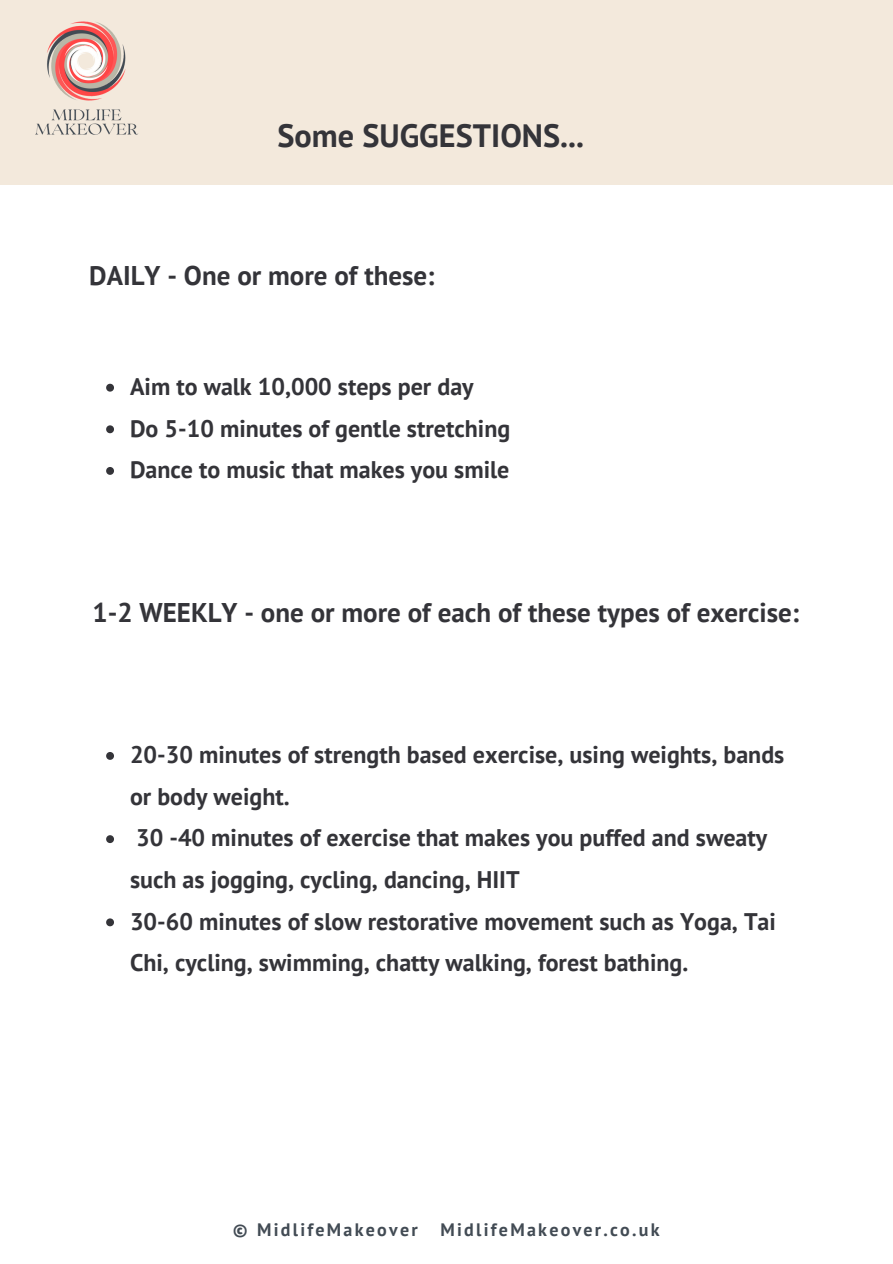
<style>
.page{position:relative;width:893px;height:1264px;background:#fff}
.page>*{position:absolute;margin:0;border:0;box-sizing:border-box;transform-origin:0 0}
.t1{font:700 32.25px "PT Sans";color:#343439}
.t2{font:700 27px "PT Sans";color:#343439}
.t3{font:700 24px/41.5px "PT Sans";color:#343439}
.t4{font:700 18px "PT Sans";letter-spacing:.125em;color:#424b54}
</style>
<div class="page">
<div style="left:0;top:0;width:892px;height:184px;background:#f3e9dc"></div>
<img style="left:35px;top:21px;width:104px;height:114px">
<svg style="left:106px;top:384px;width:8px;height:7px"></svg>
<svg style="left:106px;top:425px;width:8px;height:8px"></svg>
<svg style="left:106px;top:467px;width:8px;height:8px"></svg>
<svg style="left:106px;top:752px;width:8px;height:7px"></svg>
<svg style="left:106px;top:835px;width:8px;height:8px"></svg>
<svg style="left:106px;top:918px;width:8px;height:8px"></svg>
<h1 class="t1" style="left:277px;top:114px;width:308px">Some SUGGESTIONS...</h1>
<p class="t2" style="left:89px;top:257px;width:347px">DAILY - One or more of these:</p>
<p class="t3" style="left:130px;top:365px;width:382px">Aim to walk 10,000 steps per day<br>Do 5-10 minutes of gentle stretching<br>Dance to music that makes you smile</p>
<p class="t2" style="left:92px;top:594px;width:708px">1-2 WEEKLY - one or more of each of these types of exercise:</p>
<p class="t3" style="left:130px;top:733px;width:655px">20-30 minutes of strength based exercise, using weights, bands or body weight.<br>30 -40 minutes of exercise that makes you puffed and sweaty such as jogging, cycling, dancing, HIIT<br>30-60 minutes of slow restorative movement such as Yoga, Tai Chi, cycling, swimming, chatty walking, forest bathing.</p>
<p class="t4" style="left:233px;top:1217px;width:186px">© MidlifeMakeover</p>
<p class="t4" style="left:440px;top:1217px;width:221px">MidlifeMakeover.co.uk</p>
</div>
